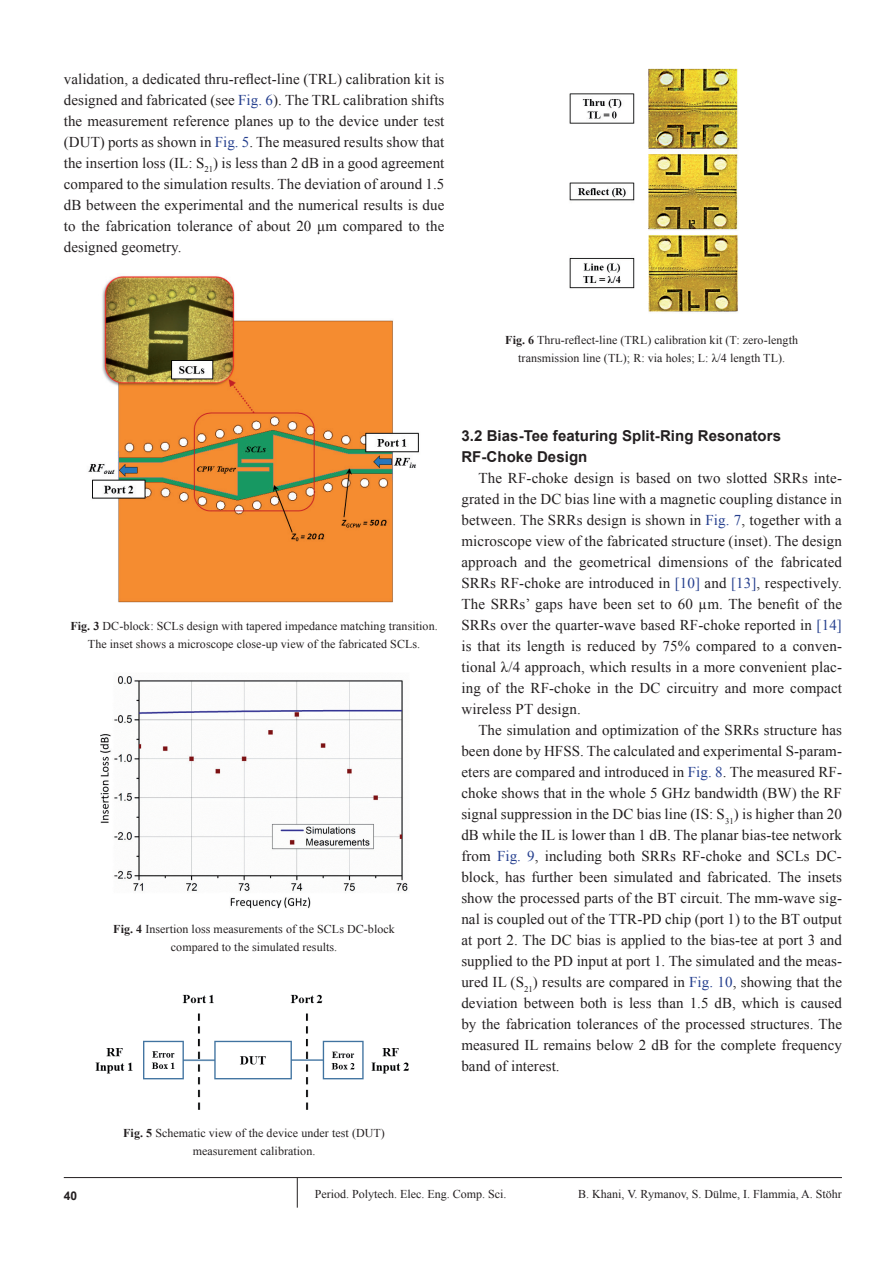
<style>
.page{position:relative;width:893px;height:1263px;background:#fff}
.page>*{position:absolute;margin:0;border:0;box-sizing:border-box;transform-origin:0 0}
.t1{font:15px/21px "Times New Roman";letter-spacing:.005em;color:#231f20;text-align:justify}
.t2{font:700 15px/21px "Arial";letter-spacing:.005em;color:#231f20}
.t3{font:12px/18px "Times New Roman";letter-spacing:.005em;color:#231f20;text-align:center}
.t4{font:700 12px "Arial";color:#231f20}
.s1{color:#253f8e}
.s2{font-weight:700}
</style>
<div class="page">
<hr style="left:64px;top:1177px;width:778px;height:1px;background:#231f20">
<svg style="left:297px;top:1178px;width:1px;height:29px"></svg>
<img style="left:88px;top:276px;width:331px;height:327px">
<img style="left:100px;top:676px;width:308px;height:233px">
<img style="left:95px;top:994px;width:314px;height:116px">
<img style="left:569px;top:68px;width:169px;height:244px">
<p class="t1" style="left:64px;top:68px;width:382px">validation, a dedicated thru-reflect-line (TRL) calibration kit is designed and fabricated (see <span class="s1">Fig. 6</span>). The TRL calibration shifts the measurement reference planes up to the device under test (DUT) ports as shown in <span class="s1">Fig. 5</span>. The measured results show that the insertion loss (IL: S<sub>21</sub>) is less than 2 dB in a good agreement compared to the simulation results. The deviation of around 1.5 dB between the experimental and the numerical results is due to the fabrication tolerance of about 20 μm compared to the designed geometry.</p>
<p class="t3" style="left:505px;top:330px;width:294px"><span class="s2">Fig. 6</span> Thru-reflect-line (TRL) calibration kit (T: zero-length transmission line (TL); R: via holes; L: λ/4 length TL).</p>
<p class="t3" style="left:70px;top:617px;width:369px"><span class="s2">Fig. 3</span> DC-block: SCLs design with tapered impedance matching transition.<br>The inset shows a microscope close-up view of the fabricated SCLs.</p>
<p class="t3" style="left:113px;top:920px;width:283px"><span class="s2">Fig. 4</span> Insertion loss measurements of the SCLs DC-block compared to the simulated results.</p>
<p class="t3" style="left:123px;top:1124px;width:263px"><span class="s2">Fig. 5</span> Schematic view of the device under test (DUT) measurement calibration.</p>
<p class="t2" style="left:461px;top:425px;width:321px">3.2 Bias-Tee featuring Split-Ring Resonators<br>RF-Choke Design</p>
<p class="t1" style="left:461px;top:467px;width:382px;text-indent:17px">The RF-choke design is based on two slotted SRRs inte&shy;grated in the DC bias line with a magnetic coupling distance in between. The SRRs design is shown in <span class="s1">Fig. 7</span>, together with a microscope view of the fabricated structure (inset). The design approach and the geometrical dimensions of the fabricated SRRs RF-choke are introduced in <span class="s1">[10]</span> and <span class="s1">[13]</span>, respectively.<br>The SRRs’ gaps have been set to 60 µm. The benefit of the SRRs over the quarter-wave based RF-choke reported in <span class="s1">[14] </span>is that its length is reduced by 75% compared to a conven&shy;tional λ/4 approach, which results in a more convenient plac&shy;ing of the RF-choke in the DC circuitry and more compact wireless PT design.</p>
<p class="t1" style="left:461px;top:719px;width:382px;text-indent:17px">The simulation and optimization of the SRRs structure has been done by HFSS. The calculated and experimental S-param&shy;eters are compared and introduced in <span class="s1">Fig. 8</span>. The measured RF&shy;choke shows that in the whole 5 GHz bandwidth (BW) the RF signal suppression in the DC bias line (IS: S<sub>31</sub>) is higher than 20 dB while the IL is lower than 1 dB. The planar bias-tee network from <span class="s1">Fig. 9</span>, including both SRRs RF-choke and SCLs DC&shy;block, has further been simulated and fabricated. The insets show the processed parts of the BT circuit. The mm-wave sig&shy;nal is coupled out of the TTR-PD chip (port 1) to the BT output at port 2. The DC bias is applied to the bias-tee at port 3 and supplied to the PD input at port 1. The simulated and the meas&shy;ured IL (S<sub>21</sub>) results are compared in <span class="s1">Fig. 10</span>, showing that the deviation between both is less than 1.5 dB, which is caused by the fabrication tolerances of the processed structures. The measured IL remains below 2 dB for the complete frequency band of interest.</p>
<p class="t4" style="left:64px;top:1187px;width:15px">40</p>
<p class="t3" style="left:315px;top:1185px;width:193px">Period. Polytech. Elec. Eng. Comp. Sci.</p>
<p class="t3" style="left:578px;top:1185px;width:265px">B. Khani, V. Rymanov, S. Dülme, I. Flammia, A. Stöhr</p>
</div>
